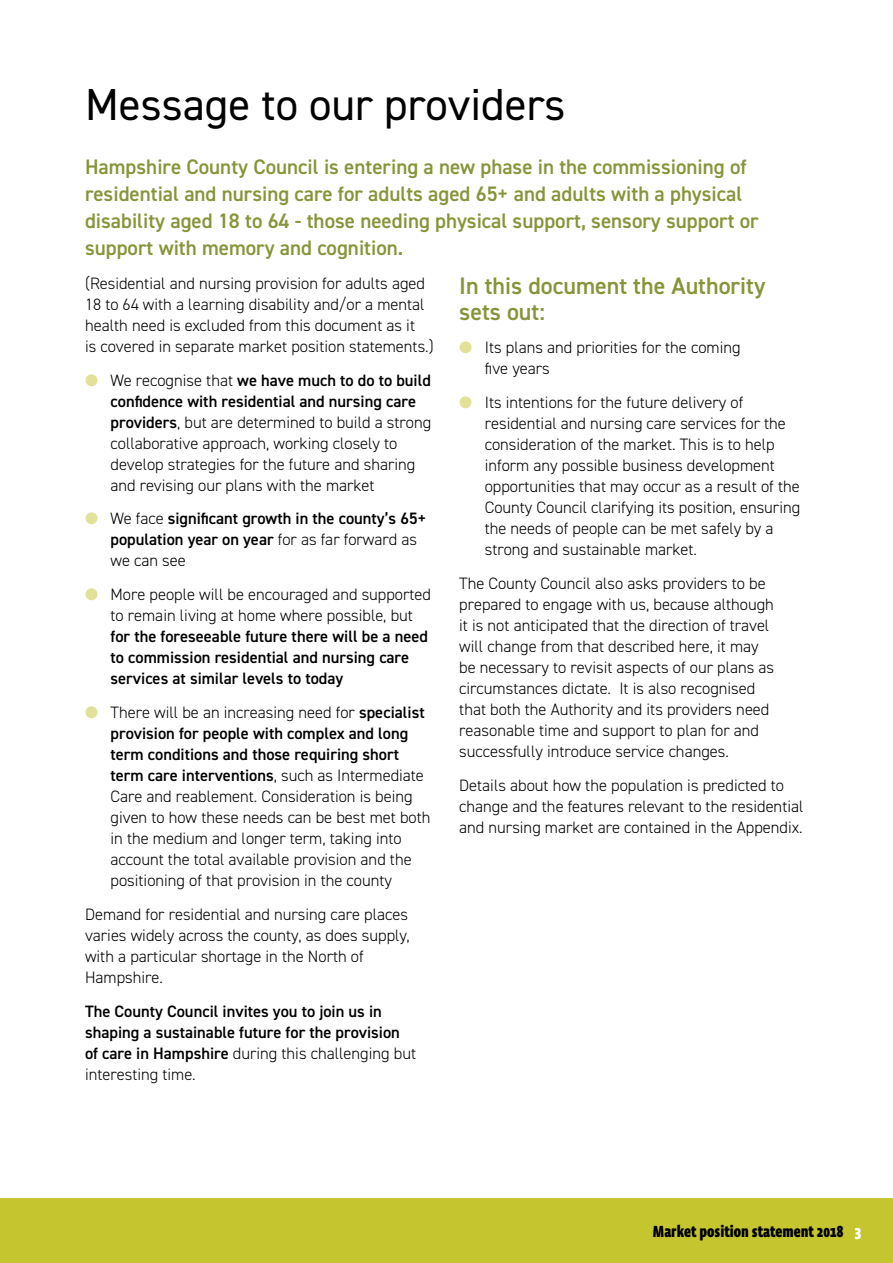
<style>
.page{position:relative;width:893px;height:1263px;background:#fff}
.page>*{position:absolute;margin:0;border:0;box-sizing:border-box;transform-origin:0 0}
.t1{font:45px "DIN2014";color:#000}
.t2{font:600 24px/26px "DIN2014";color:#889439}
.t3{font:600 21px/27px "DIN2014";color:#889439}
.t4{font:300 16.5px/21px "DIN2014";color:#000}
.t5{font:600 16.5px/21px "DIN2014";color:#000}
.t6{font:900 16.5px "Vista Sans Nar OTCE";color:#000}
.s1{color:#e1e297}
.s2{font-weight:600}
.s3{font-weight:300}
.s4{color:#fff}
</style>
<div class="page">
<div style="left:0;top:1198px;width:893px;height:65px;background:#c4c52f"></div>
<h1 class="t1" style="left:85px;top:76px;width:482px">Message to our providers</h1>
<p class="t3" style="left:85px;top:153px;width:675px">Hampshire County Council is entering a new phase in the commissioning of residential and nursing care for adults aged 65+ and adults with a physical disability aged 18 to 64 - those needing physical support, sensory support or support with memory and cognition.</p>
<p class="t4" style="left:85px;top:273px;width:350px">(Residential and nursing provision for adults aged 18 to 64 with a learning disability and/or a mental health need is excluded from this document as it<br>is covered in separate market position statements.)</p>
<p class="t4" style="left:111px;top:369px;width:322px;text-indent:-26px"><span class="s1">●</span> We recognise that <span class="s2">we have much to do to build confidence with residential and nursing care providers</span>, but are determined to build a strong collaborative approach, working closely to develop strategies for the future and sharing and revising our plans with the market</p>
<p class="t5" style="left:111px;top:508px;width:317px;text-indent:-26px"><span class="s1">●</span> <span class="s3">We face</span> significant growth in the county’s 65+ population year on year <span class="s3">for as far forward as we can see</span></p>
<p class="t4" style="left:85px;top:584px;width:347px;text-align:center"><span class="s1">●</span> More people will be encouraged and supported to remain living at home where possible, but</p>
<p class="t5" style="left:111px;top:626px;width:319px">for the foreseeable future there will be a need to commission residential and nursing care services at similar levels to today</p>
<p class="t4" style="left:111px;top:702px;width:321px;text-indent:-26px"><span class="s1">●</span> There will be an increasing need for <span class="s2">specialist provision for people with complex and long term conditions and those requiring short term care interventions</span>, such as Intermediate Care and reablement. Consideration is being given to how these needs can be best met both in the medium and longer term, taking into account the total available provision and the positioning of that provision in the county</p>
<p class="t4" style="left:85px;top:904px;width:326px">Demand for residential and nursing care places varies widely across the county, as does supply, with a particular shortage in the North of Hampshire.</p>
<p class="t5" style="left:85px;top:1000px;width:333px">The County Council invites you to join us in shaping a sustainable future for the provision of care in Hampshire <span class="s3">during this challenging but interesting time.</span></p>
<h2 class="t2" style="left:459px;top:272px;width:308px">In this document the Authority sets out:</h2>
<p class="t4" style="left:485px;top:337px;width:257px;text-indent:-26px"><span class="s1">●</span> Its plans and priorities for the coming five years</p>
<p class="t4" style="left:485px;top:392px;width:317px;text-indent:-26px"><span class="s1">●</span> Its intentions for the future delivery of residential and nursing care services for the consideration of the market. This is to help inform any possible business development opportunities that may occur as a result of the County Council clarifying its position, ensuring the needs of people can be met safely by a strong and sustainable market.</p>
<p class="t4" style="left:459px;top:573px;width:316px">The County Council also asks providers to be prepared to engage with us, because although it is not anticipated that the direction of travel will change from that described here, it may be necessary to revisit aspects of our plans as circumstances dictate. It is also recognised that both the Authority and its providers need reasonable time and support to plan for and successfully introduce service changes.</p>
<p class="t4" style="left:459px;top:775px;width:346px">Details about how the population is predicted to change and the features relevant to the residential and nursing market are contained in the Appendix.</p>
<p class="t6" style="left:653px;top:1221px;width:210px">Market position statement 2018 <span class="s4">3</span></p>
</div>
